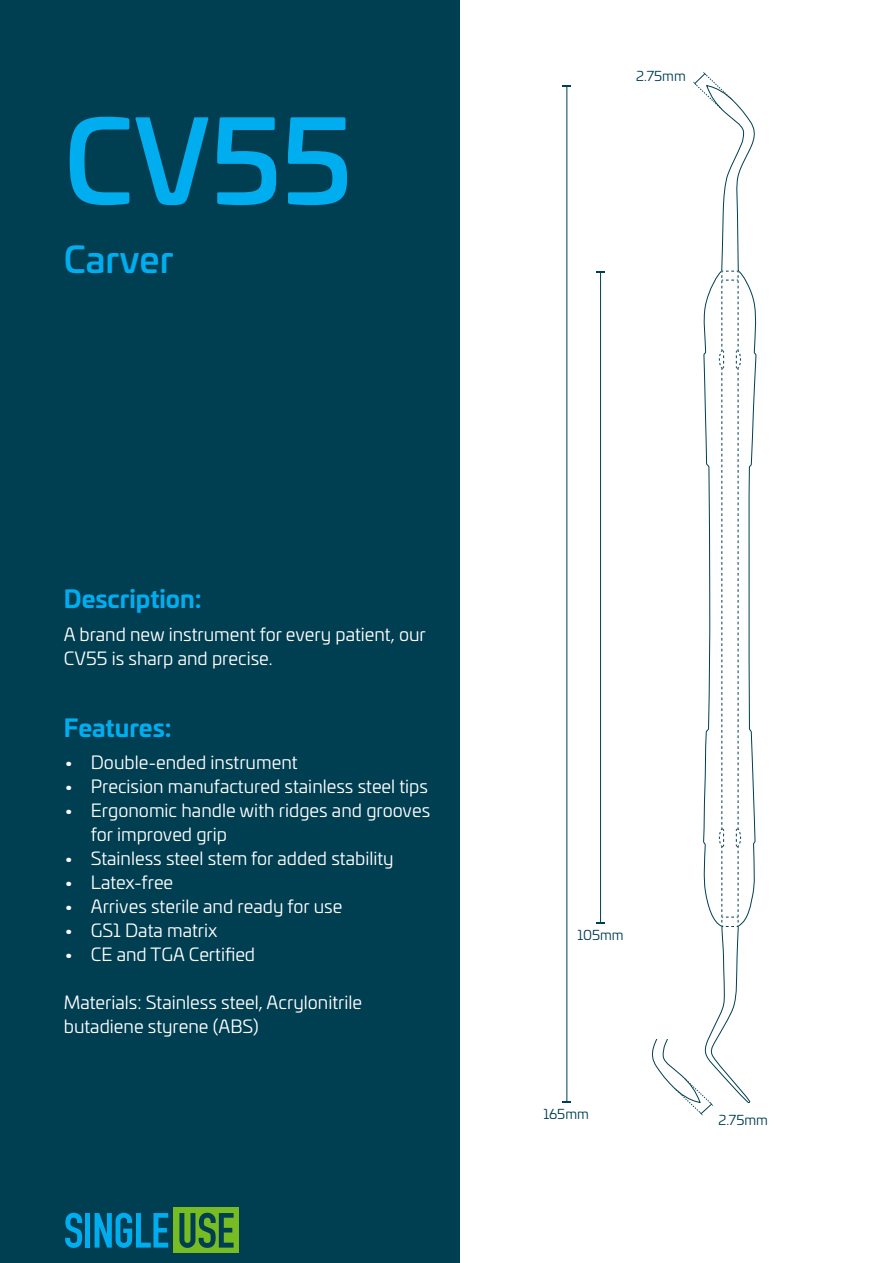
<style>
.page{position:relative;width:893px;height:1263px;background:#fff}
.page>*{position:absolute;margin:0;border:0;box-sizing:border-box;transform-origin:0 0}
.t1{font:500 114px "Univia Pro";color:#00aeef}
.t2{font:500 36px "Univia Pro";color:#00aeef}
.t3{font:700 24px "Univia Pro";color:#00aeef}
.t4{font:18px/24px "Univia Pro";color:#fff}
.t5{font:13.5px "Univia Pro";color:#003e52}
</style>
<div class="page">
<div style="left:0;top:0;width:459px;height:1263px;background:#003e52"></div>
<div style="left:174px;top:1207px;width:65px;height:46px;background:#76bc22"></div>
<svg style="left:65px;top:1213px;width:17px;height:35px"></svg>
<div style="left:85px;top:1213px;width:5px;height:34px;background:#00aeef"></div>
<svg style="left:95px;top:1213px;width:73px;height:35px"></svg>
<svg style="left:179px;top:1213px;width:55px;height:35px"></svg>
<svg style="left:703px;top:100px;width:54px;height:1003px"></svg>
<svg style="left:718px;top:271px;width:23px;height:656px"></svg>
<hr style="left:567px;top:86px;width:1px;height:1016px;background:#003e52">
<hr style="left:600px;top:272px;width:1px;height:651px;background:#003e52">
<svg style="left:596px;top:922px;width:9px;height:2px"></svg>
<svg style="left:693px;top:72px;width:40px;height:37px"></svg>
<svg style="left:651px;top:1039px;width:62px;height:76px"></svg>
<h1 class="t1" style="left:64px;top:74px;width:290px">CV55</h1>
<h2 class="t2" style="left:64px;top:232px;width:111px">Carver</h2>
<p class="t5" style="left:636px;top:67px;width:51px">2.75mm</p>
<h3 class="t3" style="left:64px;top:580px;width:139px">Description:</h3>
<p class="t4" style="left:64px;top:621px;width:364px">A brand new instrument for every patient, our<br>CV55 is sharp and precise.</p>
<h3 class="t3" style="left:64px;top:708px;width:109px">Features:</h3>
<p class="t4" style="left:64px;top:750px;width:235px">• Double-ended instrument</p>
<p class="t4" style="left:64px;top:774px;width:366px">• Precision manufactured stainless steel tips</p>
<p class="t4" style="left:91px;top:798px;width:341px;text-indent:-27px">• Ergonomic handle with ridges and grooves for improved grip</p>
<p class="t4" style="left:64px;top:846px;width:331px">• Stainless steel stem for added stability</p>
<p class="t4" style="left:64px;top:870px;width:111px">• Latex-free</p>
<p class="t4" style="left:64px;top:894px;width:280px">• Arrives sterile and ready for use</p>
<p class="t4" style="left:64px;top:918px;width:155px">• GS1 Data matrix</p>
<p class="t4" style="left:64px;top:942px;width:193px">• CE and TGA Certified</p>
<p class="t4" style="left:64px;top:990px;width:300px">Materials: Stainless steel, Acrylonitrile butadiene styrene (ABS)</p>
<p class="t5" style="left:577px;top:925px;width:48px">105mm</p>
<p class="t5" style="left:543px;top:1104px;width:47px">165mm</p>
<p class="t5" style="left:718px;top:1110px;width:51px">2.75mm</p>
</div>
